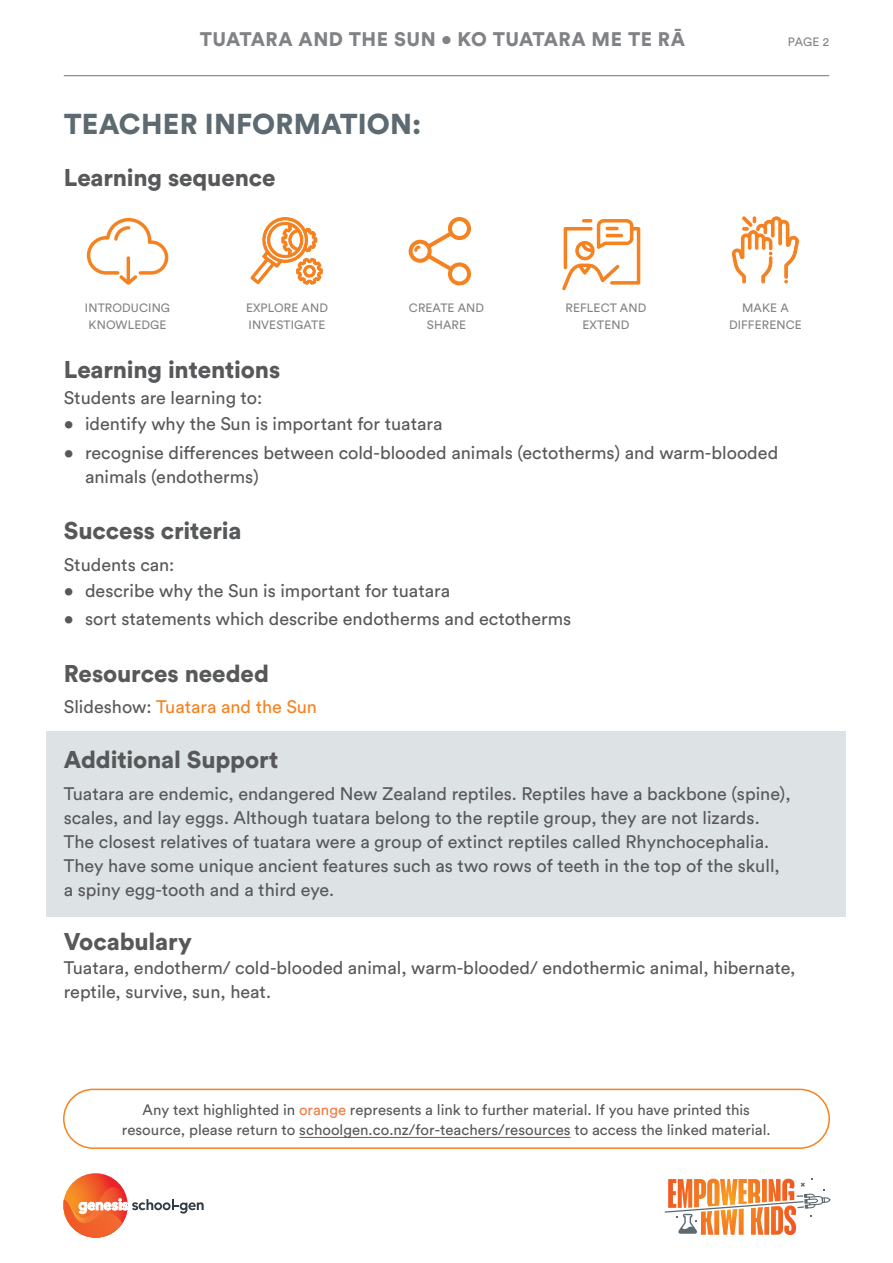
<style>
.page{position:relative;width:893px;height:1263px;background:#fff}
.page>*{position:absolute;margin:0;border:0;box-sizing:border-box;transform-origin:0 0}
.Body{font:900 28.5px "Circular Std";letter-spacing:.01em;color:#5d6a71}
.H3_Heading{font:900 24px "Circular Std";letter-spacing:-.005em;color:#57585a}
.Body-2{font:900 24px "Circular Std";letter-spacing:-.005em;color:#57585a}
.t1{font:900 19.5px "Circular Pro";letter-spacing:.02em;color:#808285}
.Body-3{font:18px/24px "Circular Pro";color:#57585a}
.H3_Heading-2{font:18px/24px "Circular Std";color:#57585a}
.Body-4{font:18px "Circular Std";color:#57585a}
.Body-5{font:18px "Circular Std";color:#f58220}
.Body-6{font:15px/19.5px "Circular Std";color:#57585a;text-align:center}
.t2{font:12px/16.5px "Circular Std";letter-spacing:.01em;color:#808285;text-align:center}
.s1{font-family:"Circular Std"}
.s2{color:#57585a}
.s3{color:#f47a43}
</style>
<div class="page">
<svg style="left:665px;top:1178px;width:166px;height:57px"></svg>
<hr style="left:64px;top:75px;width:765px;height:1px;background:#808285">
<svg style="left:63px;top:1173px;width:141px;height:65px"></svg>
<div style="left:47px;top:732px;width:799px;height:58px;background:#dde2e4"></div>
<div style="left:47px;top:768px;width:799px;height:148px;background:#dde2e4"></div>
<svg style="left:87px;top:218px;width:81px;height:67px"></svg>
<svg style="left:250px;top:217px;width:73px;height:68px"></svg>
<svg style="left:409px;top:217px;width:62px;height:68px"></svg>
<svg style="left:562px;top:219px;width:78px;height:71px"></svg>
<svg style="left:732px;top:216px;width:67px;height:68px"></svg>
<div style="left:63px;top:1089px;width:767px;height:60px;border:2px solid #f58220;border-radius:29px"></div>
<hr style="left:299px;top:1137px;width:272px;height:1px;background:#57585a">
<p class="t1" style="left:200px;top:26px;width:487px">TUATARA AND THE SUN <span class="s1">•</span> KO TUATARA ME TE RĀ</p>
<p class="t2" style="left:788px;top:34px;width:43px">PAGE 2</p>
<p class="Body" style="left:64px;top:105px;width:359px">TEACHER INFORMATION:</p>
<p class="Body-2" style="left:64px;top:162px;width:213px">Learning sequence</p>
<p class="t2" style="left:85px;top:300px;width:87px">INTRODUCING<br>KNOWLEDGE</p>
<p class="t2" style="left:246px;top:300px;width:83px;text-align:left">EXPLORE AND<br>INVESTIGATE</p>
<p class="t2" style="left:409px;top:300px;width:77px">CREATE AND<br>SHARE</p>
<p class="t2" style="left:566px;top:300px;width:82px">REFLECT AND<br>EXTEND</p>
<p class="t2" style="left:729px;top:300px;width:74px">MAKE A<br>DIFFERENCE</p>
<p class="Body-2" style="left:64px;top:354px;width:218px">Learning intentions</p>
<p class="Body-4" style="left:64px;top:387px;width:200px">Students are learning to:</p>
<p class="H3_Heading-2" style="left:64px;top:412px;width:380px">• identify why the Sun is important for tuatara</p>
<p class="H3_Heading-2" style="left:85px;top:440px;width:695px;text-indent:-21px">• recognise differences between cold-blooded animals (ectotherms) and warm-blooded animals (endotherms)</p>
<p class="H3_Heading" style="left:64px;top:515px;width:179px">Success criteria</p>
<p class="Body-4" style="left:64px;top:553px;width:112px">Students can:</p>
<p class="H3_Heading-2" style="left:64px;top:578px;width:388px">• describe why the Sun is important for tuatara</p>
<p class="H3_Heading-2" style="left:64px;top:607px;width:509px">• sort statements which describe endotherms and ectotherms</p>
<p class="H3_Heading" style="left:64px;top:657px;width:207px">Resources needed</p>
<p class="Body-5" style="left:64px;top:696px;width:255px"><span class="s2">Slideshow:</span> Tuatara and the Sun</p>
<p class="H3_Heading" style="left:64px;top:744px;width:216px">Additional Support</p>
<p class="Body-3" style="left:64px;top:780px;width:728px">Tuatara are endemic, endangered New Zealand reptiles. Reptiles have a backbone (spine), scales, and lay eggs. Although tuatara belong to the reptile group, they are not lizards.<br>The closest relatives of tuatara were a group of extinct reptiles called Rhynchocephalia.<br>They have some unique ancient features such as two rows of teeth in the top of the skull, a spiny egg-tooth and a third eye.</p>
<p class="H3_Heading" style="left:64px;top:926px;width:130px">Vocabulary</p>
<p class="H3_Heading-2" style="left:64px;top:956px;width:733px">Tuatara, endotherm/ cold-blooded animal, warm-blooded/ endothermic animal, hibernate, reptile, survive, sun, heat.</p>
<p class="Body-6" style="left:122px;top:1100px;width:650px">Any text highlighted in <span class="s3">orange</span> represents a link to further material. If you have printed this resource, please return to schoolgen.co.nz/for-teachers/resources to access the linked material.</p>
</div>
